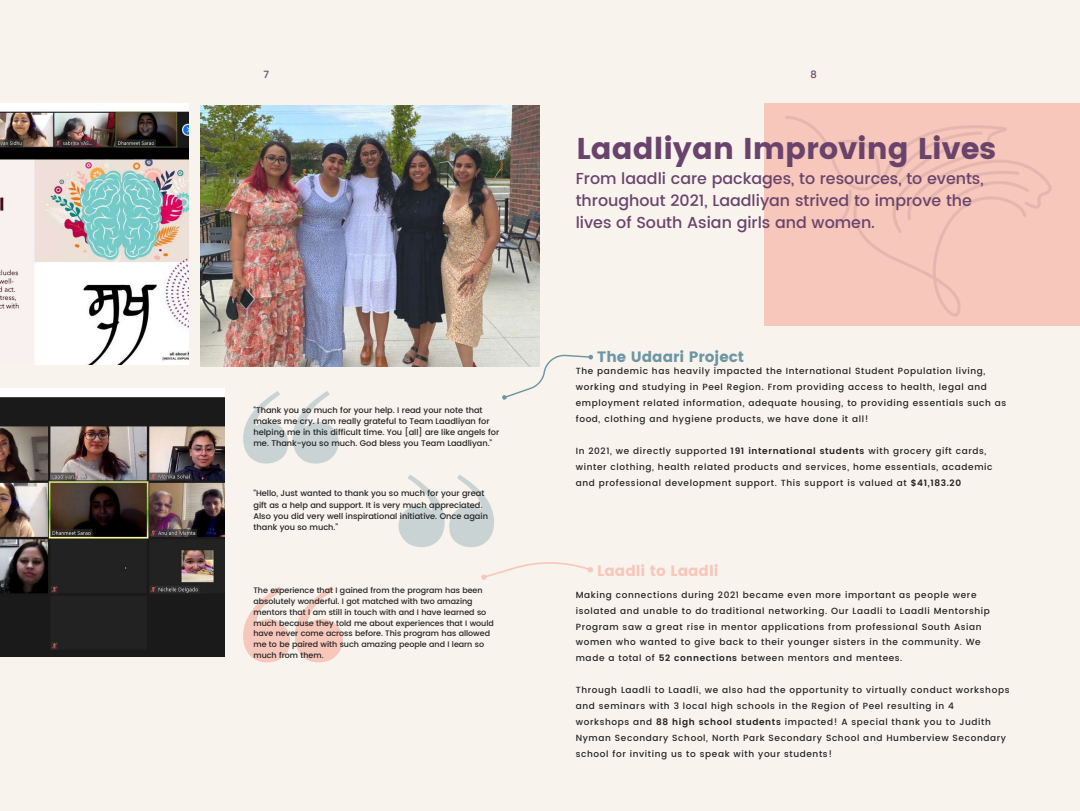
<style>
.page{position:relative;width:1080px;height:811px;background:#fff}
.page>*{position:absolute;margin:0;border:0;box-sizing:border-box;transform-origin:0 0}
.t1{font:30px "Poppins";color:#69436b}
.t2{font:500 15.88px/22px "Poppins";color:#69436b}
.t3{font:15px "Poppins";color:#6d95a4}
.t4{font:15px "Poppins";color:#f6c7ba}
.t5{font:500 10px "Poppins";color:#69436b}
.t6{font:500 8.94px/15.9px "Poppins";letter-spacing:.07em;color:#222}
.t7{font:500 8.19px/11.2px "Poppins";color:#222}
.t8{font:500 7.94px/10.8px "Poppins";color:#222}
.s1{font-weight:600}
</style>
<div class="page">
<div style="left:0;top:0;width:1080px;height:810px;background:#f8f3ed"></div>
<img style="left:0;top:103px;width:189px;height:261px">
<img style="left:0;top:388px;width:225px;height:267px">
<img style="left:201px;top:105px;width:339px;height:261px">
<svg style="left:243px;top:391px;width:96px;height:72px"></svg>
<svg style="left:495px;top:345px;width:98px;height:55px"></svg>
<svg style="left:243px;top:586px;width:100px;height:76px"></svg>
<div style="left:58px;top:547px;width:67px;height:36px;background:#222"></div>
<div style="left:70px;top:598px;width:66px;height:36px;background:#222"></div>
<svg style="left:399px;top:474px;width:194px;height:106px"></svg>
<p class="t5" style="left:263px;top:69px;width:7px">7</p>
<p class="t5" style="left:811px;top:69px;width:8px">8</p>
<p class="t7" style="left:253px;top:404px;width:247px">“Thank you so much for your help. I read your note that makes me cry. I am really grateful to Team Laadliyan for helping me in this difficult time. You [all] are like angels for me. Thank-you so much. God bless you Team Laadliyan.”</p>
<p class="t7" style="left:253px;top:487px;width:236px">“Hello, Just wanted to thank you so much for your great gift as a help and support. It is very much appreciated.<br>Also you did very well inspirational initiative. Once again thank you so much.”</p>
<p class="t8" style="left:253px;top:584px;width:242px">The experience that I gained from the program has been absolutely wonderful. I got matched with two amazing mentors that I am still in touch with and I have learned so much because they told me about experiences that I would have never come across before. This program has allowed me to be paired with such amazing people and I learn so much from them.</p>
<h1 class="t1" style="left:577px;top:131px;width:421px">Laadliyan Improving Lives</h1>
<h2 class="t2" style="left:576px;top:167px;width:409px">From laadli care packages, to resources, to events, throughout 2021, Laadliyan strived to improve the lives of South Asian girls and women.</h2>
<h3 class="t3" style="left:597px;top:348px;width:148px">The Udaari Project</h3>
<p class="t6" style="left:576px;top:363px;width:432px">The pandemic has heavily impacted the International Student Population living, working and studying in Peel Region. From providing access to health, legal and employment related information, adequate housing, to providing essentials such as food, clothing and hygiene products, we have done it all!</p>
<p class="t6" style="left:576px;top:442px;width:418px">In 2021, we directly supported <span class="s1">191 international students</span> with grocery gift cards, winter clothing, health related products and services, home essentials, academic and professional development support. This support is valued at <span class="s1">$41,183.20</span></p>
<h3 class="t4" style="left:597px;top:561px;width:123px">Laadli to Laadli</h3>
<p class="t6" style="left:576px;top:586px;width:416px">Making connections during 2021 became even more important as people were isolated and unable to do traditional networking. Our Laadli to Laadli Mentorship Program saw a great rise in mentor applications from professional South Asian women who wanted to give back to their younger sisters in the community. We made a total of <span class="s1">52 connections</span> between mentors and mentees.</p>
<p class="t6" style="left:576px;top:681px;width:435px">Through Laadli to Laadli, we also had the opportunity to virtually conduct workshops and seminars with 3 local high schools in the Region of Peel resulting in 4 workshops and <span class="s1">88 high school students</span> impacted! A special thank you to Judith Nyman Secondary School, North Park Secondary School and Humberview Secondary school for inviting us to speak with your students!</p>
</div>
